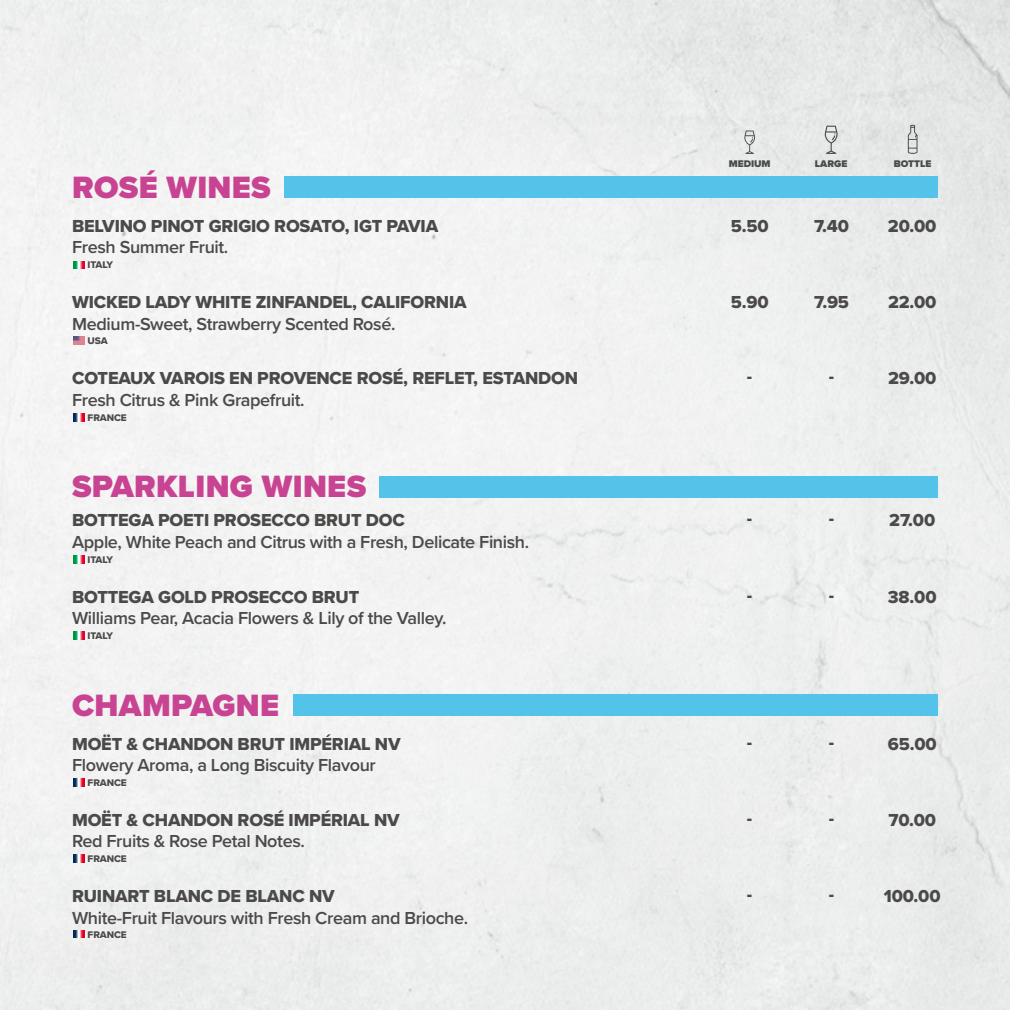
<style>
.page{position:relative;width:1010px;height:1010px;background:#fff}
.page>*{position:absolute;margin:0;border:0;box-sizing:border-box;transform-origin:0 0}
.t1{font:900 32px "Proxima Nova";letter-spacing:.01em;color:#c84492}
.t2{font:18px "Proxima Nova Extrabld";letter-spacing:-.01em;color:#4b4a49}
.t3{font:600 18px "Proxima Nova";letter-spacing:-.02em;color:#4c4a49}
.t4{font:10px "Proxima Nova Extrabld";letter-spacing:-.01em;color:#4d4a49}
.t5{font:900 10px "Proxima Nova";color:#4a4a49}
</style>
<div class="page">
<img style="left:0;top:0;width:1009px;height:1009px">
<div style="left:379px;top:476px;width:558px;height:21px;background:#54c3e9"></div>
<svg style="left:73px;top:555px;width:12px;height:8px"></svg>
<svg style="left:73px;top:631px;width:12px;height:8px"></svg>
<svg style="left:744px;top:130px;width:10px;height:24px"></svg>
<svg style="left:824px;top:126px;width:13px;height:28px"></svg>
<svg style="left:907px;top:125px;width:10px;height:29px"></svg>
<div style="left:284px;top:176px;width:653px;height:22px;background:#54c3e9"></div>
<svg style="left:73px;top:413px;width:12px;height:8px"></svg>
<svg style="left:73px;top:336px;width:12px;height:8px"></svg>
<svg style="left:73px;top:261px;width:12px;height:7px"></svg>
<div style="left:293px;top:694px;width:644px;height:21px;background:#54c3e9"></div>
<svg style="left:73px;top:930px;width:12px;height:7px"></svg>
<svg style="left:73px;top:854px;width:12px;height:7px"></svg>
<svg style="left:73px;top:778px;width:12px;height:8px"></svg>
<h1 class="t1" style="left:72px;top:163px;width:200px">ROSÉ WINES</h1>
<p class="t2" style="left:72px;top:212px;width:367px">BELVINO PINOT GRIGIO ROSATO, IGT PAVIA</p>
<p class="t3" style="left:72px;top:234px;width:158px">Fresh Summer Fruit.</p>
<p class="t4" style="left:88px;top:257px;width:27px">ITALY</p>
<p class="t2" style="left:72px;top:288px;width:396px">WICKED LADY WHITE ZINFANDEL, CALIFORNIA</p>
<p class="t3" style="left:72px;top:310px;width:325px">Medium-Sweet, Strawberry Scented Rosé.</p>
<p class="t2" style="left:72px;top:364px;width:507px">COTEAUX VAROIS EN PROVENCE ROSÉ, REFLET, ESTANDON</p>
<p class="t3" style="left:72px;top:386px;width:234px">Fresh Citrus &amp; Pink Grapefruit.</p>
<p class="t4" style="left:88px;top:410px;width:41px">FRANCE</p>
<p class="t4" style="left:88px;top:333px;width:22px">USA</p>
<h1 class="t1" style="left:72px;top:462px;width:295px">SPARKLING WINES</h1>
<p class="t2" style="left:72px;top:506px;width:334px">BOTTEGA POETI PROSECCO BRUT DOC</p>
<p class="t3" style="left:72px;top:528px;width:458px">Apple, White Peach and Citrus with a Fresh, Delicate Finish.</p>
<p class="t2" style="left:72px;top:583px;width:289px">BOTTEGA GOLD PROSECCO BRUT</p>
<p class="t3" style="left:72px;top:604px;width:376px">Williams Pear, Acacia Flowers &amp; Lily of the Valley.</p>
<p class="t4" style="left:88px;top:552px;width:27px">ITALY</p>
<p class="t4" style="left:88px;top:628px;width:27px">ITALY</p>
<h1 class="t1" style="left:72px;top:680px;width:209px">CHAMPAGNE</h1>
<p class="t2" style="left:72px;top:730px;width:330px">MOËT &amp; CHANDON BRUT IMPÉRIAL NV</p>
<p class="t3" style="left:72px;top:751px;width:305px">Flowery Aroma, a Long Biscuity Flavour</p>
<p class="t2" style="left:72px;top:806px;width:329px">MOËT &amp; CHANDON ROSÉ IMPÉRIAL NV</p>
<p class="t3" style="left:72px;top:827px;width:234px">Red Fruits &amp; Rose Petal Notes.</p>
<p class="t4" style="left:88px;top:775px;width:41px">FRANCE</p>
<p class="t4" style="left:88px;top:850px;width:41px">FRANCE</p>
<p class="t2" style="left:72px;top:882px;width:264px">RUINART BLANC DE BLANC NV</p>
<p class="t3" style="left:72px;top:903px;width:397px">White-Fruit Flavours with Fresh Cream and Brioche.</p>
<p class="t4" style="left:88px;top:926px;width:41px">FRANCE</p>
<p class="t5" style="left:728px;top:156px;width:43px">MEDIUM</p>
<p class="t5" style="left:814px;top:156px;width:34px">LARGE</p>
<p class="t5" style="left:893px;top:156px;width:39px">BOTTLE</p>
<p class="t2" style="left:730px;top:212px;width:39px">5.50</p>
<p class="t2" style="left:813px;top:212px;width:37px">7.40</p>
<p class="t2" style="left:887px;top:212px;width:50px">20.00</p>
<p class="t2" style="left:730px;top:288px;width:39px">5.90</p>
<p class="t2" style="left:813px;top:288px;width:36px">7.95</p>
<p class="t2" style="left:887px;top:288px;width:50px">22.00</p>
<p class="t2" style="left:746px;top:364px;width:7px">-</p>
<p class="t2" style="left:828px;top:364px;width:7px">-</p>
<p class="t2" style="left:887px;top:364px;width:50px">29.00</p>
<p class="t2" style="left:746px;top:506px;width:7px">-</p>
<p class="t2" style="left:746px;top:583px;width:7px">-</p>
<p class="t2" style="left:828px;top:506px;width:7px">-</p>
<p class="t2" style="left:828px;top:583px;width:7px">-</p>
<p class="t2" style="left:889px;top:506px;width:47px">27.00</p>
<p class="t2" style="left:887px;top:583px;width:50px">38.00</p>
<p class="t2" style="left:746px;top:730px;width:7px">-</p>
<p class="t2" style="left:828px;top:730px;width:7px">-</p>
<p class="t2" style="left:887px;top:730px;width:50px">65.00</p>
<p class="t2" style="left:746px;top:806px;width:7px">-</p>
<p class="t2" style="left:828px;top:806px;width:7px">-</p>
<p class="t2" style="left:888px;top:806px;width:49px">70.00</p>
<p class="t2" style="left:746px;top:882px;width:7px">-</p>
<p class="t2" style="left:828px;top:882px;width:7px">-</p>
<p class="t2" style="left:883px;top:882px;width:58px">100.00</p>
</div>
